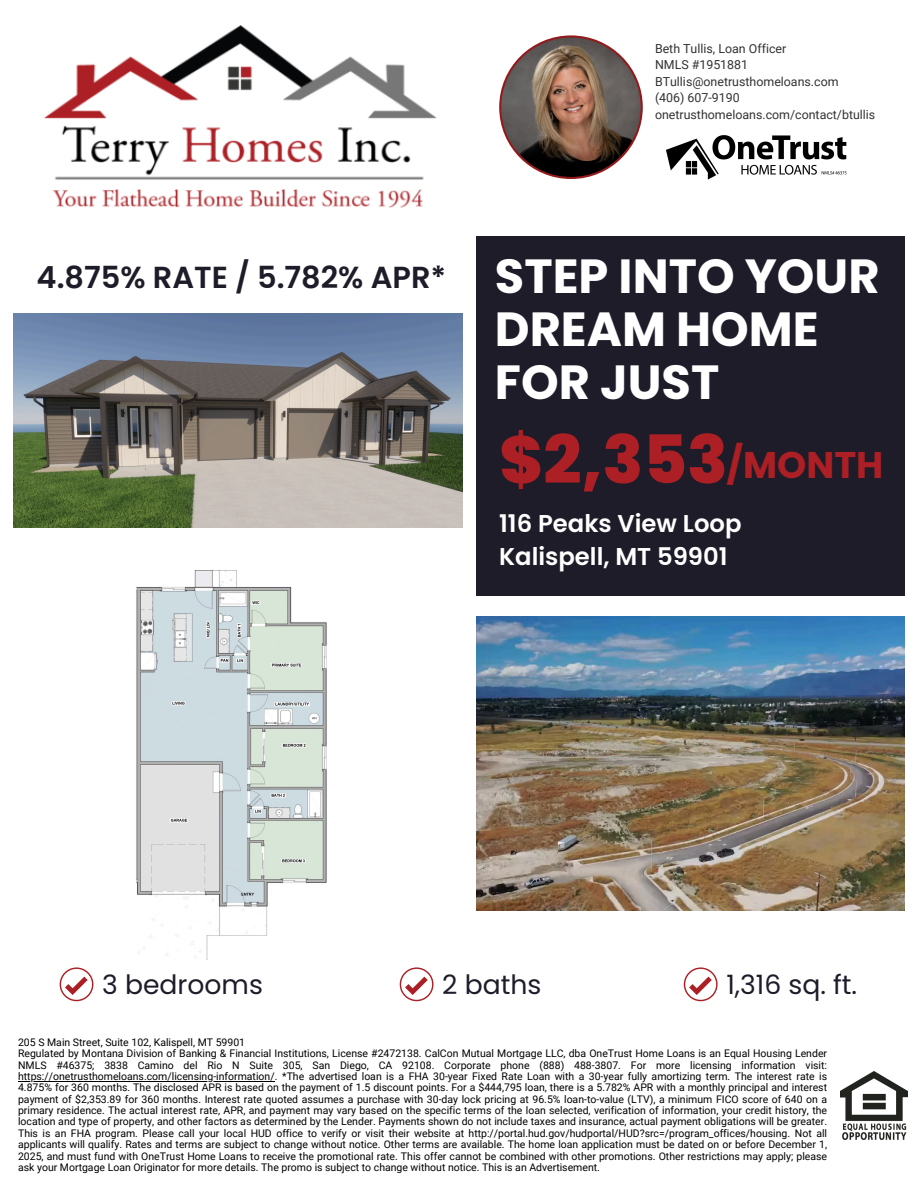
<style>
.page{position:relative;width:918px;height:1188px;background:#fff}
.page>*{position:absolute;margin:0;border:0;box-sizing:border-box;transform-origin:0 0}
.t1{font:800 66.9px "Poppins";color:#ac1f24}
.t2{font:700 47.85px/53.1px "Poppins";color:#fff}
.t3{font:700 37.2px "Poppins";color:#ac1f24}
.t4{font:600 30.45px "Poppins";color:#1e1c29}
.t5{font:26.7px "Poppins";color:#1e1c29}
.t6{font:600 24.3px/33.8px "Poppins";color:#fff}
.t7{font:12.45px "Roboto";color:#323232}
.t8{font:10.5px/11.4px "Roboto";color:#000}
</style>
<div class="page">
<img style="left:840px;top:1072px;width:68px;height:67px">
<img style="left:45px;top:25px;width:391px;height:183px">
<svg style="left:60px;top:967px;width:33px;height:34px"></svg>
<svg style="left:400px;top:967px;width:33px;height:34px"></svg>
<svg style="left:684px;top:967px;width:34px;height:34px"></svg>
<img style="left:13px;top:313px;width:449px;height:215px">
<div style="left:476px;top:236px;width:428px;height:359px;background:#1e1c29"></div>
<img style="left:476px;top:617px;width:429px;height:293px">
<svg style="left:499px;top:35px;width:144px;height:144px"></svg>
<img style="left:501px;top:38px;width:140px;height:139px;border-radius:50%">
<img style="left:625px;top:118px;width:222px;height:62px">
<img style="left:136px;top:570px;width:191px;height:389px">
<hr style="left:18px;top:1081px;width:257px;height:1px;background:#000">
<p class="t7" style="left:655px;top:41px;width:133px">Beth Tullis, Loan Officer</p>
<p class="t7" style="left:655px;top:58px;width:95px">NMLS #1951881</p>
<p class="t7" style="left:655px;top:74px;width:185px">BTullis@onetrusthomeloans.com</p>
<p class="t7" style="left:655px;top:91px;width:86px">(406) 607-9190</p>
<p class="t7" style="left:655px;top:107px;width:222px">onetrusthomeloans.com/contact/btullis</p>
<h1 class="t4" style="left:37px;top:256px;width:411px">4.875% RATE / 5.782% APR*</h1>
<h3 class="t2" style="left:495px;top:250px;width:386px">STEP INTO YOUR<br>DREAM HOME<br>FOR JUST</h3>
<p class="t1" style="left:499px;top:413px;width:230px">$2,353</p>
<p class="t3" style="left:726px;top:439px;width:159px">/MONTH</p>
<h5 class="t6" style="left:499px;top:506px;width:244px">116 Peaks View Loop<br>Kalispell, MT 59901</h5>
<p class="t5" style="left:102px;top:966px;width:162px">3 bedrooms</p>
<p class="t5" style="left:442px;top:966px;width:101px">2 baths</p>
<h4 class="t5" style="left:726px;top:966px;width:132px">1,316 sq. ft.</h4>
<p class="t8" style="left:18px;top:1037px;width:229px">205 S Main Street, Suite 102, Kalispell, MT 59901</p>
<p class="t8" style="left:18px;top:1048px;width:811px">Regulated by Montana Division of Banking &amp; Financial Institutions, License #2472138. CalCon Mutual Mortgage LLC, dba OneTrust Home Loans is an Equal Housing Lender<br>NMLS #46375; 3838 Camino del Rio N Suite 305, San Diego, CA 92108. Corporate phone (888) 488-3807. For more licensing information visit:</p>
<h2 class="t8" style="left:18px;top:1071px;width:811px;text-align:justify">https://onetrusthomeloans.com/licensing-information/. *The advertised loan is a FHA 30-year Fixed Rate Loan with a 30-year fully amortizing term. The interest rate is 4.875% for 360 months. The disclosed APR is based on the payment of 1.5 discount points. For a $444,795 loan, there is a 5.782% APR with a monthly principal and interest payment of $2,353.89 for 360 months. Interest rate quoted assumes a purchase with 30-day lock pricing at 96.5% loan-to-value (LTV), a minimum FICO score of 640 on a primary residence. The actual interest rate, APR, and payment may vary based on the specific terms of the loan selected, verification of information, your credit history, the location and type of property, and other factors as determined by the Lender. Payments shown do not include taxes and insurance, actual payment obligations will be greater.<br>This is an FHA program. Please call your local HUD office to verify or visit their website at http://portal.hud.gov/hudportal/HUD?src=/program_offices/housing. Not all applicants will qualify. Rates and terms are subject to change without notice. Other terms are available. The home loan application must be dated on or before December 1, 2025, and must fund with OneTrust Home Loans to receive the promotional rate. This offer cannot be combined with other promotions. Other restrictions may apply; please ask your Mortgage Loan Originator for more details. The promo is subject to change without notice. This is an Advertisement.</h2>
</div>
